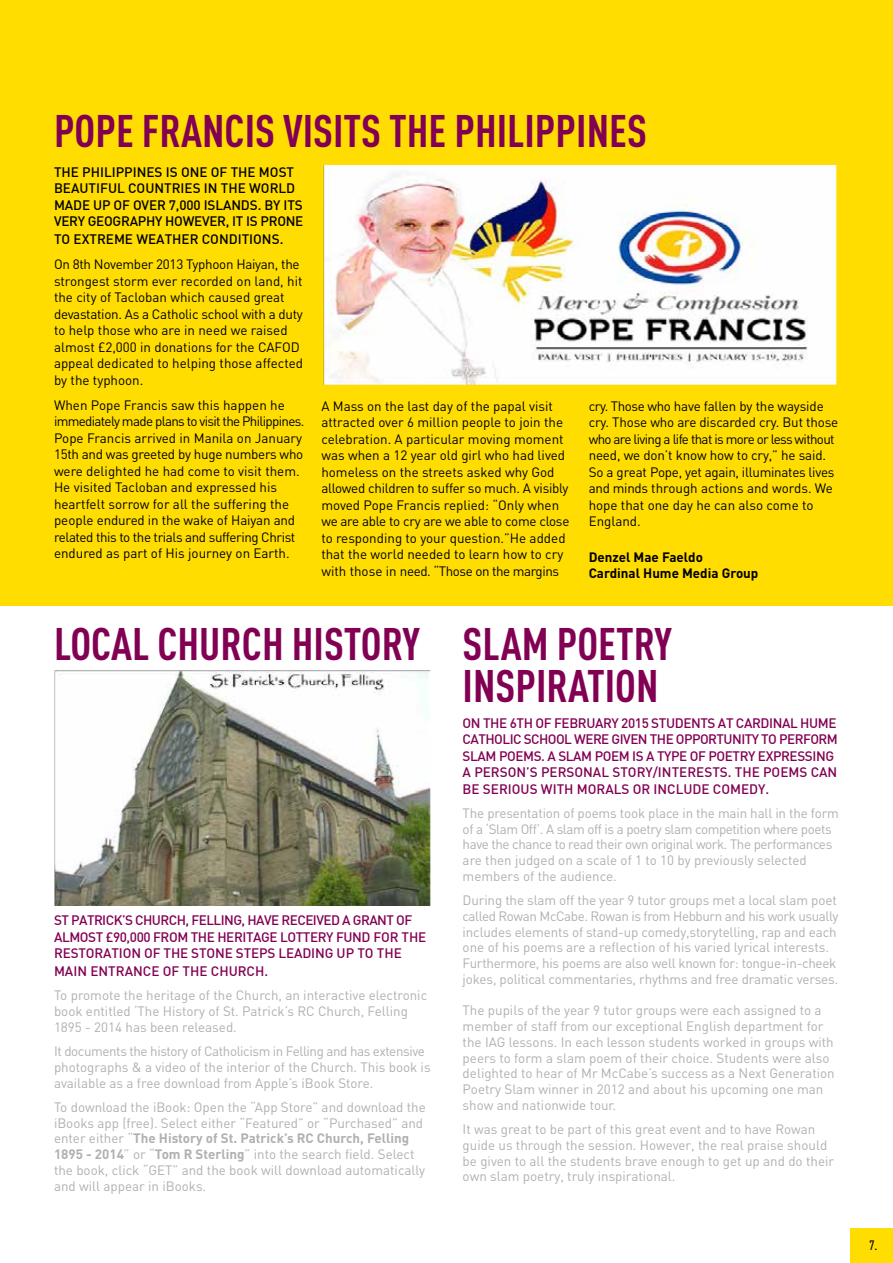
<style>
.page{position:relative;width:893px;height:1263px;background:#fff}
.page>*{position:absolute;margin:0;border:0;box-sizing:border-box;transform-origin:0 0}
.t1{font:700 45px/42px "DIN Cond";color:#820053}
.t2{font:13.5px/15.8px "DIN";color:#b0b0b3}
.t3{font:13.5px/16.5px "DIN";letter-spacing:-.005em;color:#000}
.t4{font:500 13.5px/16.5px "DIN";letter-spacing:-.03em;color:#820053}
.t5{font:13.5px/15.8px "DIN";letter-spacing:-.025em;color:#b0b0b3}
.t6{font:500 13.5px/16.5px "DIN";color:#000}
.t7{font:500 13.5px/16.5px "DIN";color:#820053}
.t8{font:700 13.5px/16.5px "DIN";color:#000}
.t9{font:500 13.5px "DIN";letter-spacing:-.02em;color:#000}
.t10{font:500 13.5px "DIN Cond";color:#000}
.s1{font-weight:700}
</style>
<div class="page">
<div style="left:850px;top:1228px;width:43px;height:35px;background:#fd0"></div>
<div style="left:1px;top:0;width:892px;height:606px;background:#fd0"></div>
<img style="left:323px;top:166px;width:513px;height:220px">
<img style="left:55px;top:670px;width:376px;height:236px">
<h1 class="t1" style="left:54px;top:108px;width:594px">POPE FRANCIS VISITS THE PHILIPPINES</h1>
<p class="t6" style="left:54px;top:163px;width:250px">THE PHILIPPINES IS ONE OF THE MOST<br>BEAUTIFUL COUNTRIES IN THE WORLD<br>MADE UP OF OVER 7,000 ISLANDS. BY ITS<br>VERY GEOGRAPH</p>
<p class="t9" style="left:155px;top:213px;width:148px">Y H OWEVER, IT IS PRONE</p>
<p class="t6" style="left:54px;top:231px;width:62px">TO EXTREME</p>
<p class="t6" style="left:136px;top:231px;width:149px">WEATHER CONDITIONS.</p>
<p class="t3" style="left:54px;top:256px;width:251px">On 8th November 2013 Typhoon Haiyan, the strongest storm ever recorded on land, hit the city of Tacloban which caused great devastation. As a Catholic school with a duty to help those who are in need we raised almost £2,000 in donations for the CAFOD appeal dedicated to helping those affected by the typhoon.</p>
<p class="t3" style="left:54px;top:397px;width:252px">When Pope Francis saw this happen he immediately made plans to visit the Philippines.<br>Pope Francis arrived in Manila on January 15th and was greeted by huge numbers who were delighted he had come to visit them.<br>He visited Tacloban and expressed his heartfelt sorrow for all the suffering the people endured in the wake of Haiyan and related this to the trials and suffering Christ endured as part of His journey on Earth.</p>
<p class="t3" style="left:321px;top:397px;width:250px">A Mass on the last day of the papal visit attracted over 6 million people to join the celebration. A particular moving moment was when a 12 year old girl who had lived homeless on the streets asked why God allowed children to suffer so much. A visibly moved Pope Francis replied: “Only when we are able to cry are we able to come close to responding to your question.”He added that the world needed to learn how to cry with those in need. “Those on the margins</p>
<p class="t3" style="left:589px;top:397px;width:251px">cry. Those who have fallen by the wayside cry. Those who are discarded cry. But those who are living a life that is more or less without need, we don’t know how to cry,” he said.<br>So a great Pope, yet again, illuminates lives and minds through actions and words. We hope that one day he can also come to England.</p>
<p class="t8" style="left:589px;top:548px;width:171px">Denzel Mae Faeldo<br>Cardinal Hume Media Group</p>
<h1 class="t1" style="left:463px;top:622px;width:211px;text-indent:-409px">LOCAL CHURCH HISTORY SLAM POETRY<br>INSPIRATION</h1>
<p class="t4" style="left:54px;top:911px;width:364px">ST PATRICK’S CH URCH , FELLING, HAVE RECEIVED A GRANT OF<br>ALM OST £90,000 FROM THE HERITAGE LOTTERY FUND FOR THE<br>RESTORATION OF THE STONE STEPS LEADING UP TO THE</p>
<p class="t7" style="left:54px;top:962px;width:216px">MAIN ENTRANCE OF THE CH URCH.</p>
<p class="t2" style="left:54px;top:987px;width:375px">To promote the heritage of the Church, an interactive electronic book entitled ‘The History of St. Patrick’s RC Church, Felling<br>1895 - 2014 has been released.</p>
<p class="t2" style="left:54px;top:1043px;width:378px">It documents the history of Catholicism in Felling and has extensive photographs &amp; a video of the interior of the Church. This book is available as a free download from Apple’s iBook Store.</p>
<p class="t2" style="left:54px;top:1099px;width:373px">To download the iBook: Open the “App Store” and download the iBooks app (free). Select either “Featured” or “Purchased” and enter either “<span class="s1">The History of St. Patrick’s RC Church, Felling 1895 - 2014</span>” or “<span class="s1">Tom R Sterling</span>” into the search field. Select the book, click “GET” and the book will download automatically and will appear in iBooks.</p>
<p class="t4" style="left:463px;top:714px;width:374px">ON THE 6TH OF FEBRUARY 2015 STUDENTS AT CARDINAL HUME CATHOLIC SCHOOL WERE GIVEN THE OPPORTUNITY TO PERFORM SLAM POEMS. A SLAM POEM IS A TYPE OF POETRY EXPRESSING A PERSON’S PERSONAL STORY/INTERESTS. THE</p>
<p class="t7" style="left:463px;top:763px;width:376px;text-indent:300px">POEMS CAN<br>BE SERIOUS WITH MORALS OR INCLUDE COMEDY.</p>
<p class="t5" style="left:463px;top:805px;width:378px">The presentation of poems took place in the main hall in the form of a ‘Slam Off’. A slam off is a poetry slam competition where poets have the chance to read their own original work. The performances are then judged on a scale of 1 to 10 by previously selected members of the audience.</p>
<p class="t2" style="left:463px;top:892px;width:377px">During the slam off the year 9 tutor groups met a local slam poet called Rowan McCabe. Rowan is from Hebburn and his work usually includes elements of stand-up comedy,storytelling, rap and each one of his poems are a reflection of his varied lyrical interests.<br>Furthermore, his poems are also well known for: tongue-in-cheek jokes, political commentaries, rhythms and free dramatic verses.</p>
<p class="t2" style="left:463px;top:1002px;width:374px">The pupils of the year 9 tutor groups were each assigned to a member of staff from our exceptional English department for the IAG lessons. In each lesson students worked in groups with peers to form a slam poem of their choice. Students were also delighted to hear of Mr McCabe’s success as a Next Generation Poetry Slam winner in 2012 and about his upcoming one man show and nationwide tour.</p>
<p class="t2" style="left:463px;top:1121px;width:373px">It was great to be part of this great event and to have Rowan guide us through the session. However, the real praise should be given to all the students brave enough to get up and do their own slam poetry, truly inspirational.</p>
<p class="t10" style="left:869px;top:1237px;width:10px">7.</p>
</div>
